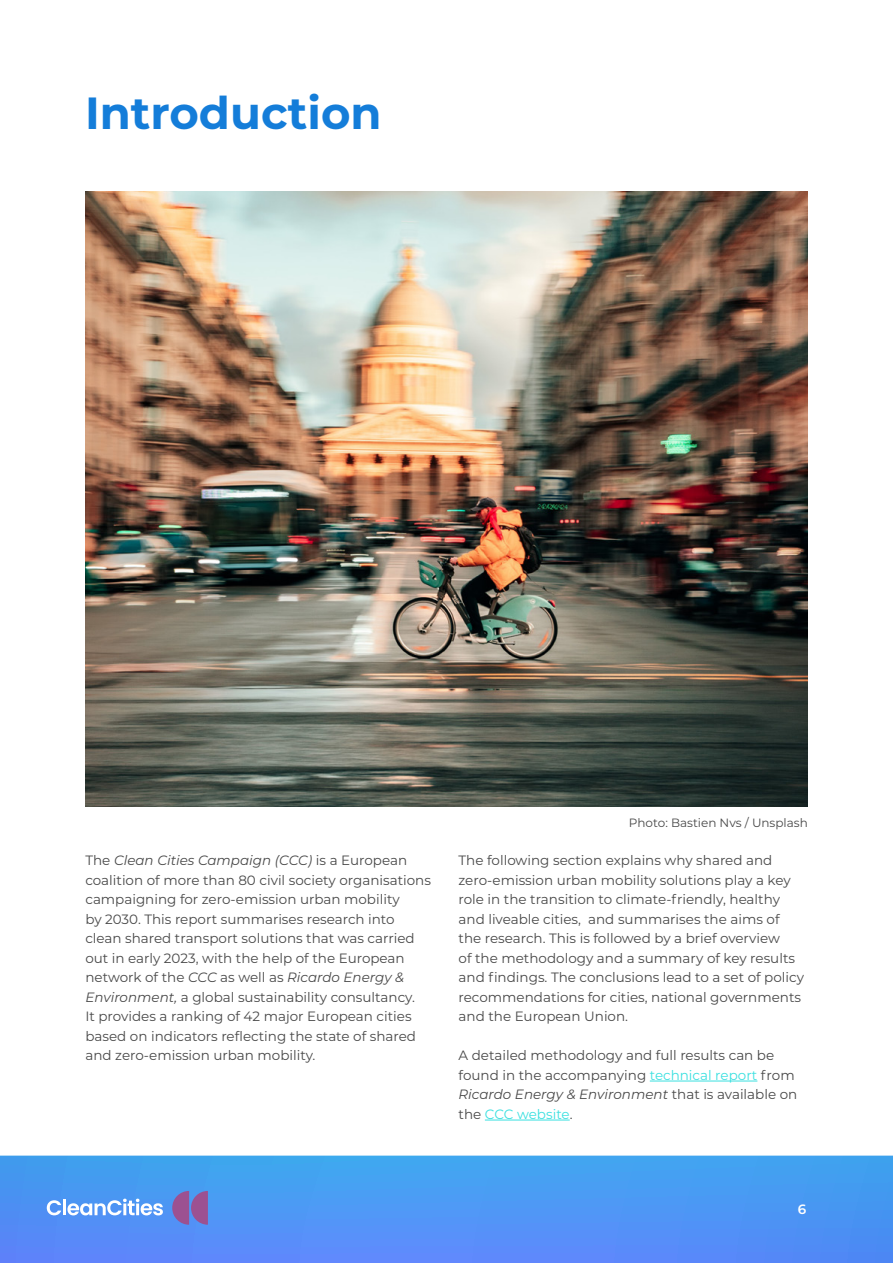
<style>
.page{position:relative;width:893px;height:1263px;background:#fff}
.page>*{position:absolute;margin:0;border:0;box-sizing:border-box;transform-origin:0 0}
.t1{font:700 45px "Montserrat";color:#147dd9}
.t2{font:13.5px/19.5px "Montserrat";color:#484848}
.t3{font:600 13.5px "Montserrat";color:#fff}
.t4{font:12px "Montserrat";color:#484848}
.s1{font-style:italic}
.s2{color:#3be0e0}
</style>
<div class="page">
<svg style="left:0;top:1155px;width:892px;height:108px;background:#4e96f4"></svg>
<svg style="left:892px;top:1155px;width:1px;height:108px"></svg>
<svg style="left:172px;top:1191px;width:36px;height:34px"></svg>
<svg style="left:47px;top:1200px;width:14px;height:15px"></svg>
<hr style="left:63px;top:1199px;width:3px;height:16px;background:#fff">
<svg style="left:67px;top:1198px;width:96px;height:17px"></svg>
<img style="left:85px;top:191px;width:723px;height:616px">
<hr style="left:650px;top:1081px;width:107px;height:1px;background:#3be0e0">
<hr style="left:485px;top:1120px;width:85px;height:1px;background:#3be0e0">
<h1 class="t1" style="left:85px;top:80px;width:298px">Introduction</h1>
<p class="t2" style="left:85px;top:850px;width:347px">The <span class="s1">Clean Cities Campaign (CCC)</span> is a European coalition of more than 80 civil society organisations campaigning for zero-emission urban mobility<br>by 2030. This report summarises research into clean shared transport solutions that was carried out in early 2023, with the help of the European network of the <span class="s1">CCC</span> as well as <span class="s1">Ricardo Energy &amp; Environment,</span> a global sustainability consultancy.<br>It provides a ranking of 42 major European cities based on indicators reflecting the state of shared and zero-emission urban mobility.</p>
<p class="t4" style="left:629px;top:814px;width:181px">Photo: Bastien Nvs / Unsplash</p>
<p class="t2" style="left:459px;top:850px;width:347px">The following section explains why shared and zero-emission urban mobility solutions play a key role in the transition to climate-friendly, healthy and liveable cities, and summarises the aims of the research. This is followed by a brief overview<br>of the methodology and a summary of key results and findings. The conclusions lead to a set of policy recommendations for cities, national governments and the European Union.</p>
<p class="t2" style="left:459px;top:1045px;width:340px">A detailed methodology and full results can be found in the accompanying <span class="s2">technical report</span> from <span class="s1">Ricardo Energy &amp; Environment</span> that is available on the <span class="s2">CCC website</span>.</p>
<p class="t3" style="left:798px;top:1200px;width:10px">6</p>
</div>
